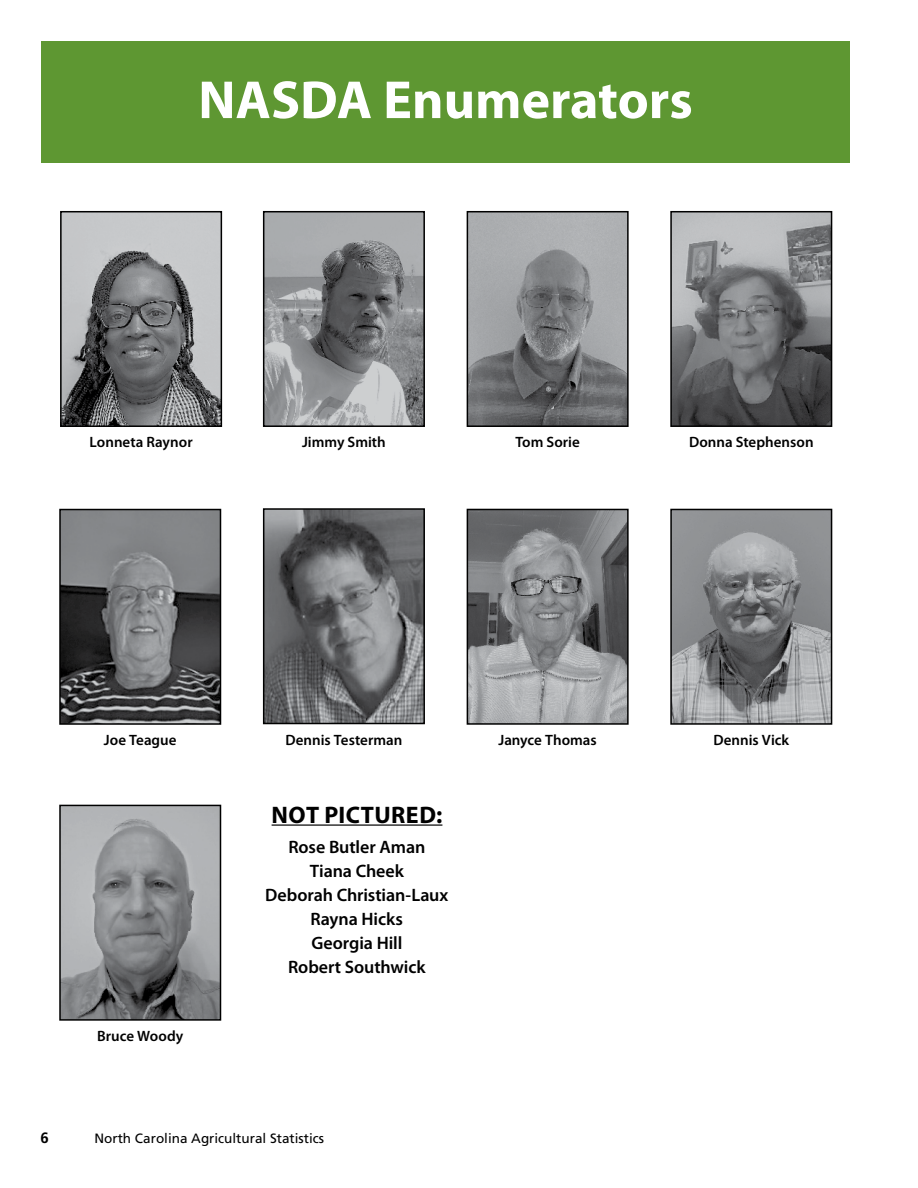
<style>
.page{position:relative;width:918px;height:1188px;background:#fff}
.page>*{position:absolute;margin:0;border:0;box-sizing:border-box;transform-origin:0 0}
.t1{font:700 54px "Myriad Pro";color:#fff}
.t2{font:700 24px "Myriad Pro";letter-spacing:.02em;color:#000}
.t3{font:600 18px/24px "Myriad Pro";letter-spacing:-.005em;color:#000;text-align:center}
.t4{font:600 15px "Myriad Pro";color:#000}
.t5{font:700 15px "Frutiger LT Std";color:#000}
.t6{font:13.5px "Frutiger LT Std";color:#000}
</style>
<div class="page">
<img style="left:470px;top:214px;width:156px;height:210px">
<div style="left:467px;top:211px;width:162px;height:216px;border:2px solid #000"></div>
<img style="left:470px;top:512px;width:156px;height:210px">
<div style="left:467px;top:509px;width:162px;height:216px;border:2px solid #000"></div>
<img style="left:673px;top:214px;width:156px;height:210px">
<div style="left:670px;top:211px;width:162px;height:216px;border:2px solid #000"></div>
<img style="left:62px;top:512px;width:156px;height:210px">
<div style="left:59px;top:509px;width:162px;height:216px;border:2px solid #000"></div>
<img style="left:266px;top:511px;width:156px;height:210px">
<div style="left:263px;top:508px;width:162px;height:216px;border:2px solid #000"></div>
<img style="left:673px;top:512px;width:156px;height:210px">
<div style="left:670px;top:509px;width:162px;height:216px;border:2px solid #000"></div>
<div style="left:41px;top:41px;width:809px;height:121px;background:#5e9732"></div>
<img style="left:62px;top:808px;width:156px;height:210px">
<div style="left:59px;top:805px;width:162px;height:216px;border:2px solid #000"></div>
<hr style="left:272px;top:824px;width:170px;height:2px;background:#000">
<img style="left:63px;top:214px;width:156px;height:210px">
<div style="left:60px;top:211px;width:162px;height:216px;border:2px solid #000"></div>
<img style="left:266px;top:214px;width:156px;height:210px">
<div style="left:263px;top:211px;width:162px;height:216px;border:2px solid #000"></div>
<h1 class="t1" style="left:198px;top:65px;width:496px">NASDA Enumerators</h1>
<p class="t4" style="left:90px;top:433px;width:105px">Lonneta Raynor</p>
<p class="t4" style="left:302px;top:433px;width:85px">Jimmy Smith</p>
<p class="t4" style="left:515px;top:433px;width:66px">Tom Sorie</p>
<p class="t4" style="left:689px;top:433px;width:126px">Donna Stephenson</p>
<p class="t4" style="left:104px;top:730px;width:74px">Joe Teague</p>
<p class="t4" style="left:285px;top:730px;width:118px">Dennis Testerman</p>
<p class="t4" style="left:713px;top:730px;width:77px">Dennis Vick</p>
<p class="t4" style="left:498px;top:730px;width:100px">Janyce Thomas</p>
<p class="t4" style="left:97px;top:1026px;width:88px">Bruce Woody</p>
<h2 class="t2" style="left:272px;top:799px;width:172px">NOT PICTURED:</h2>
<p class="t3" style="left:265px;top:835px;width:185px">Rose Butler Aman<br>Tiana Cheek<br>Deborah Christian-Laux<br>Rayna Hicks<br>Georgia Hill<br>Robert Southwick</p>
<p class="t5" style="left:40px;top:1129px;width:10px">6</p>
<p class="t6" style="left:94px;top:1130px;width:231px">North Carolina Agricultural Statistics</p>
</div>
